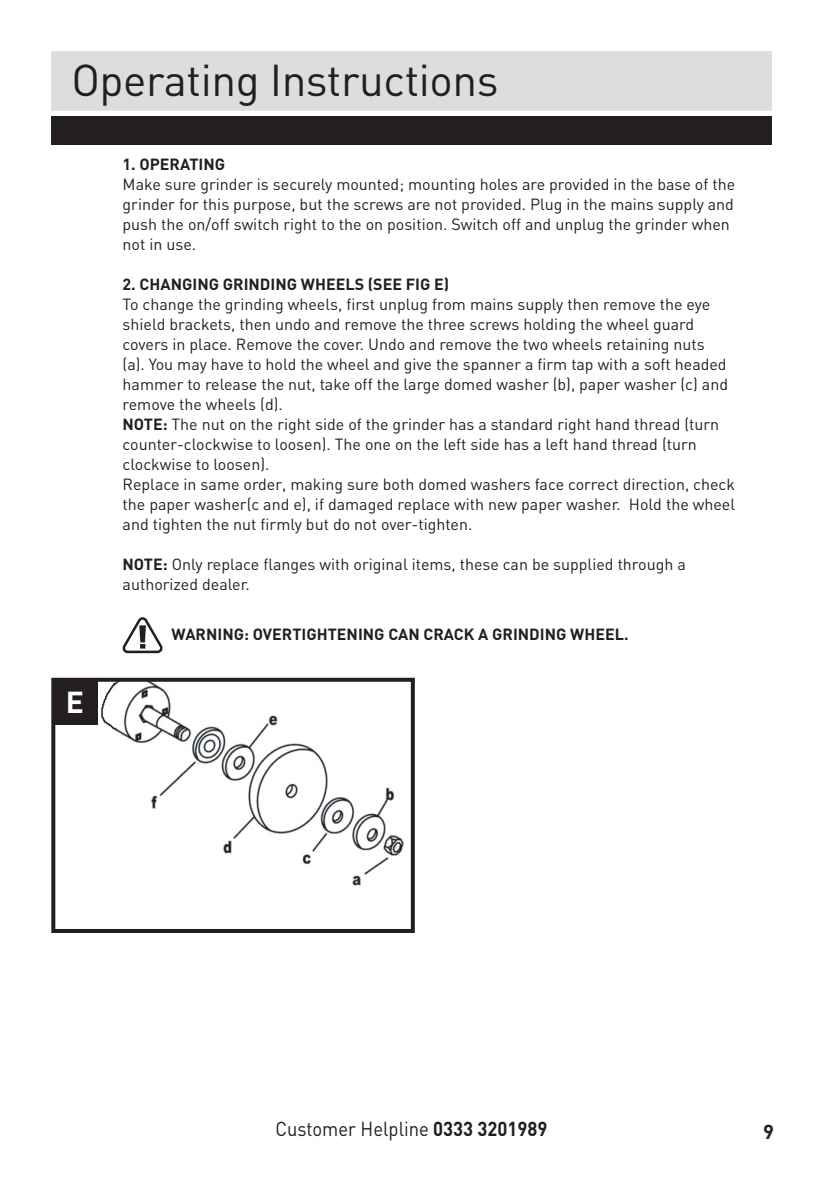
<style>
.page{position:relative;width:823px;height:1191px;background:#fff}
.page>*{position:absolute;margin:0;border:0;box-sizing:border-box;transform-origin:0 0}
.t1{font:44px "DIN";letter-spacing:-.01em;color:#231f20}
.t2{font:700 30px "DIN";color:#fff}
.t3{font:20px "DIN";color:#231f20;scale:.92 1}
.t4{font:700 20px "DIN";color:#231f20}
.t5{font:16px/20px "DIN";color:#231f20}
.t6{font:700 16px "DIN";color:#231f20}
.s1{font-weight:700}
</style>
<div class="page">
<div style="left:51px;top:51px;width:720px;height:60px;background:#dcdddf"></div>
<div style="left:51px;top:116px;width:720px;height:29px;background:#231f20"></div>
<svg style="left:122px;top:617px;width:40px;height:36px"></svg>
<img style="left:101px;top:683px;width:303px;height:203px">
<div style="left:51px;top:678px;width:363px;height:255px;border:4px solid #231f20"></div>
<div style="left:52px;top:679px;width:46px;height:46px;background:#231f20"></div>
<h1 class="t1" style="left:71px;top:52px;width:428px">Operating Instructions</h1>
<h2 class="t2" style="left:66px;top:682px;width:20px">E</h2>
<p class="t6" style="left:122px;top:154px;width:104px">1. OPERATING</p>
<p class="t5" style="left:122px;top:174px;width:613px">Make sure grinder is securely mounted; mounting holes are provided in the base of the grinder for this purpose, but the screws are not provided. Plug in the mains supply and push the on/off switch right to the on position. Switch off and unplug the grinder when not in use.</p>
<p class="t6" style="left:122px;top:274px;width:328px">2. CHANGING GRINDING WHEELS (SEE FIG E)</p>
<p class="t5" style="left:122px;top:294px;width:613px">To change the grinding wheels, first unplug from mains supply then remove the eye shield brackets, then undo and remove the three screws holding the wheel guard covers in place. Remove the cover. Undo and remove the two wheels retaining nuts<br>(a). You may have to hold the wheel and give the spanner a firm tap with a soft headed hammer to release the nut, take off the large domed washer (b), paper washer (c) and remove the wheels (d).<br><span class="s1">NOTE:</span> The nut on the right side of the grinder has a standard right hand thread (turn counter-clockwise to loosen). The one on the left side has a left hand thread (turn clockwise to loosen).<br>Replace in same order, making sure both domed washers face correct direction, check the paper washer(c and e), if damaged replace with new paper washer. Hold the wheel and tighten the nut firmly but do not over-tighten.</p>
<p class="t5" style="left:122px;top:554px;width:564px"><span class="s1">NOTE:</span> Only replace flanges with original items, these can be supplied through a authorized dealer.</p>
<p class="t6" style="left:171px;top:624px;width:456px">WARNING: OVERTIGHTENING CAN CRACK A GRINDING WHEEL.</p>
<p class="t3" style="left:275px;top:1116px;width:297px">Customer Helpline <span class="s1">0333 3201989</span></p>
<p class="t4" style="left:762px;top:1118px;width:12px">9</p>
</div>
